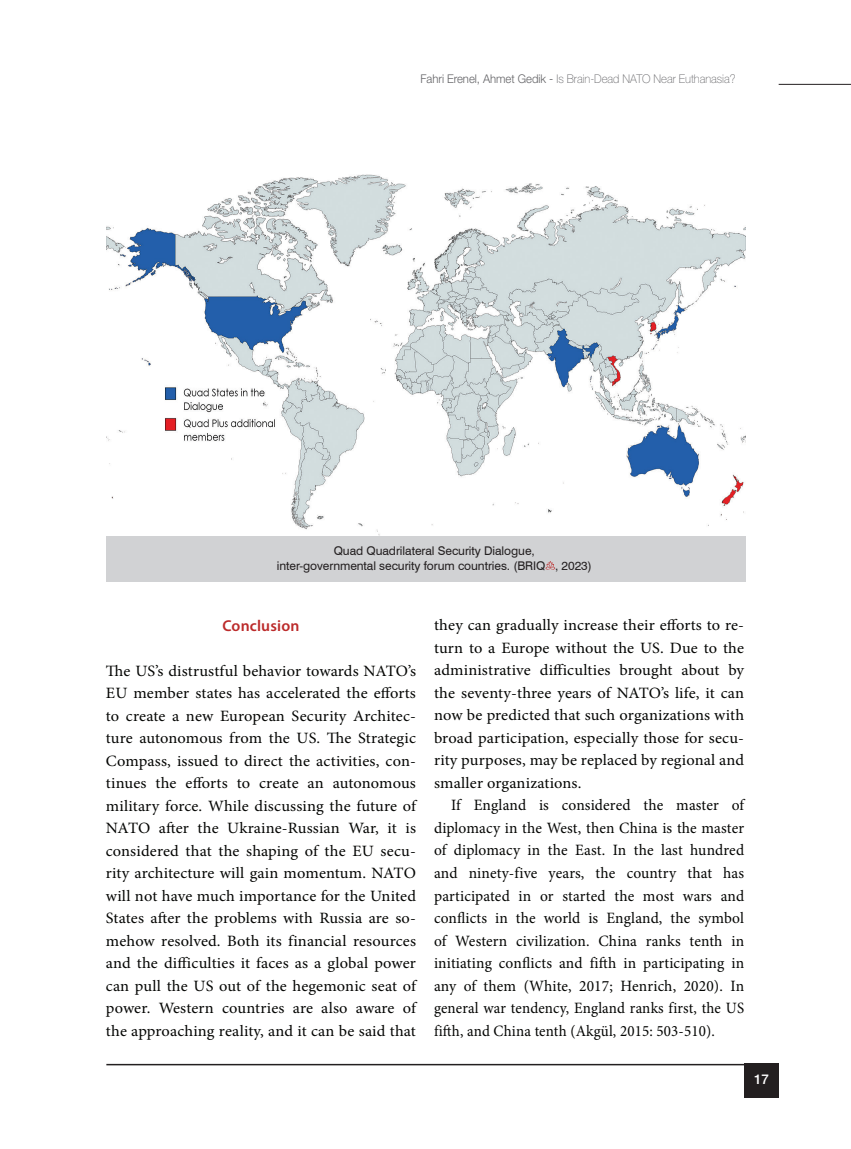
<style>
.page{position:relative;width:851px;height:1149px;background:#fff}
.page>*{position:absolute;margin:0;border:0;box-sizing:border-box;transform-origin:0 0}
.t1{font:15.75px/22.5px "Minion Pro";letter-spacing:.01em;color:#040503;text-align:justify;scale:1.04 1}
.t2{font:15.75px/22.5px "Minion Pro";letter-spacing:.01em;color:#040503;text-align:justify}
.t3{font:600 15.75px "Myriad Pro";letter-spacing:.01em;color:#bc2b2b}
.t4{font:500 13.5px "Helvetica Neue LT Pro";color:#fff}
.t5{font:12px/15px "Swiss 721 BT";letter-spacing:-.005em;color:#231f20;text-align:center}
.t6{font:100 12px "Helvetica Neue LT Pro";letter-spacing:-.005em;color:#636366;scale:.94 1}
.s1{font-weight:300}
.s2{font-family:"Helvetica Neue";font-weight:300}
</style>
<div class="page">
<hr style="left:106px;top:1063px;width:672px;height:1px;background:#231f20">
<div style="left:744px;top:1063px;width:34px;height:34px;background:#231f20"></div>
<hr style="left:778px;top:84px;width:72px;height:1px;background:#231f20">
<div style="left:106px;top:535px;width:640px;height:46px;background:#d1d2d4"></div>
<svg style="left:545px;top:561px;width:10px;height:8px"></svg>
<img style="left:106px;top:174px;width:639px;height:361px">
<p class="t6" style="left:420px;top:72px;width:336px"><span class="s1">Fahri Erenel, Ahmet Gedik</span> <span class="s2">-</span> Is Brain-Dead NATO Near Euthanasia?</p>
<p class="t5" style="left:277px;top:542px;width:316px">Quad Quadrilateral Security Dialogue,<br>inter-governmental security forum countries. (BRIQ , 2023)</p>
<p class="t3" style="left:222px;top:615px;width:78px">Conclusion</p>
<p class="t1" style="left:106px;top:659px;width:300px">The US’s distrustful behavior towards NATO’s EU member states has accelerated the efforts to create a new European Security Architec&shy;ture autonomous from the US. The Strategic Compass, issued to direct the activities, con&shy;tinues the efforts to create an autonomous military force. While discussing the future of NATO after the Ukraine-Russian War, it is considered that the shaping of the EU secu&shy;rity architecture will gain momentum. NATO will not have much importance for the United States after the problems with Russia are so&shy;mehow resolved. Both its financial resources and the difficulties it faces as a global power can pull the US out of the hegemonic seat of power. Western countries are also aware of the approaching reality, and it can be said that</p>
<p class="t1" style="left:434px;top:614px;width:300px">they can gradually increase their efforts to re&shy;turn to a Europe without the US. Due to the administrative difficulties brought about by the seventy-three years of NATO’s life, it can now be predicted that such organizations with broad participation, especially those for secu&shy;rity purposes, may be replaced by regional and smaller organizations.</p>
<p class="t2" style="left:434px;top:794px;width:311px;text-indent:17px">If England is considered the master of diplomacy in the West, then China is the master of diplomacy in the East. In the last hundred and ninety-five years, the country that has participated in or started the most wars and conflicts in the world is England, the symbol of Western civilization. China ranks tenth in initiating conflicts and fifth in participating in any of them (White, 2017; Henrich, 2020). In general war tendency, England ranks first, the US fifth, and China tenth (Akgül, 2015: 503-510).</p>
<p class="t4" style="left:754px;top:1070px;width:17px">17</p>
</div>
